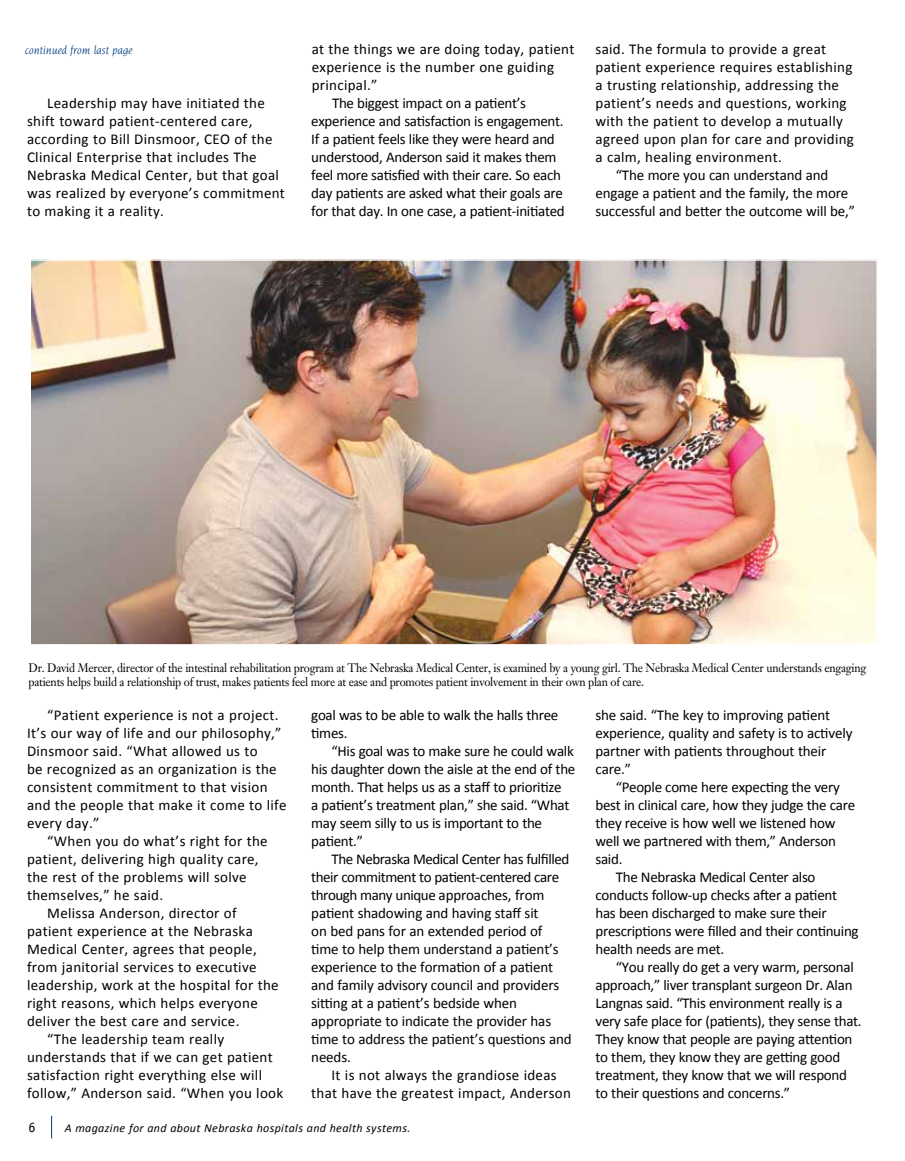
<style>
.page{position:relative;width:905px;height:1161px;background:#fff}
.page>*{position:absolute;margin:0;border:0;box-sizing:border-box;transform-origin:0 0}
.t1{font:15px/18px "Calibri";letter-spacing:-.01em;color:#000}
.t2{font:15px/18px "Calibri";letter-spacing:.02em;color:#000}
.t3{font:14.25px "Officina Sans";color:#000}
.t4{font:12.15px/14.5px "Janson Text";letter-spacing:-.02em;color:#000;scale:.93 1}
.t5{font:italic 12px "Calibri";letter-spacing:.03em;color:#000}
.t6{font:italic 12px "Novarese";color:#003e7e}
</style>
<div class="page">
<svg style="left:51px;top:1116px;width:1px;height:22px"></svg>
<img style="left:32px;top:262px;width:843px;height:381px">
<div style="left:29px;top:259px;width:849px;height:387px;border:2px solid #fff"></div>
<p class="t6" style="left:25px;top:44px;width:109px">continued from last page</p>
<p class="t2" style="left:27px;top:94px;width:259px;text-indent:20px">Leadership may have initiated the shift toward patient-centered care, according to Bill Dinsmoor, CEO of the Clinical Enterprise that includes The Nebraska Medical Center, but that goal was realized by everyone’s commitment to making it a reality.</p>
<p class="t2" style="left:312px;top:40px;width:264px">at the things we are doing today, patient</p>
<p class="t2" style="left:312px;top:58px;width:244px">experience is the number one guiding</p>
<p class="t2" style="left:312px;top:76px;width:67px">principal.”</p>
<p class="t1" style="left:332px;top:94px;width:196px">The biggest impact on a patient’s</p>
<p class="t1" style="left:311px;top:112px;width:254px">experience and satisfaction is engagement.</p>
<p class="t1" style="left:311px;top:130px;width:245px">If a patient feels like they were heard and</p>
<p class="t1" style="left:311px;top:148px;width:247px">understood, Anderson said it makes them</p>
<p class="t1" style="left:311px;top:166px;width:251px">feel more satisfied with their care. So each</p>
<p class="t1" style="left:311px;top:184px;width:253px">day patients are asked what their goals are</p>
<p class="t1" style="left:311px;top:202px;width:255px">for that day. In one case, a patient-initiated</p>
<p class="t2" style="left:595px;top:40px;width:232px">said. The formula to provide a great</p>
<p class="t2" style="left:595px;top:58px;width:258px">patient experience requires establishing</p>
<p class="t2" style="left:595px;top:76px;width:245px">a trusting relationship, addressing the</p>
<p class="t2" style="left:595px;top:94px;width:253px">patient’s needs and questions, working</p>
<p class="t2" style="left:595px;top:112px;width:249px">with the patient to develop a mutually</p>
<p class="t2" style="left:595px;top:130px;width:260px">agreed upon plan for care and providing</p>
<p class="t2" style="left:595px;top:148px;width:188px">a calm, healing environment.</p>
<p class="t1" style="left:615px;top:166px;width:214px">“The more you can understand and</p>
<p class="t1" style="left:595px;top:184px;width:254px">engage a patient and the family, the more</p>
<p class="t1" style="left:595px;top:202px;width:261px">successful and better the outcome will be,”</p>
<p class="t4" style="left:28px;top:660px;width:902px">Dr. David Mercer, director of the intestinal rehabilitation program at The Nebraska Medical Center, is examined by a young girl. The Nebraska Medical Center understands engaging patients helps build a relationship of trust, makes patients feel more at ease and promotes patient involvement in their own plan of care.</p>
<p class="t2" style="left:27px;top:706px;width:261px;text-indent:20px">“Patient experience is not a project.<br>It’s our way of life and our philosophy,” Dinsmoor said. “What allowed us to<br>be recognized as an organization is the consistent commitment to that vision and the people that make it come to life every day.”</p>
<p class="t2" style="left:47px;top:832px;width:222px">“When you do what’s right for the</p>
<p class="t2" style="left:27px;top:850px;width:233px">patient, delivering high quality care,</p>
<p class="t2" style="left:27px;top:868px;width:221px">the rest of the problems will solve</p>
<p class="t2" style="left:27px;top:886px;width:138px">themselves,” he said.</p>
<p class="t2" style="left:47px;top:904px;width:191px">Melissa Anderson, director of</p>
<p class="t2" style="left:27px;top:922px;width:227px">patient experience at the Nebraska</p>
<p class="t2" style="left:27px;top:940px;width:231px">Medical Center, agrees that people,</p>
<p class="t2" style="left:27px;top:958px;width:231px">from janitorial services to executive</p>
<p class="t2" style="left:27px;top:976px;width:253px">leadership, work at the hospital for the</p>
<p class="t2" style="left:27px;top:994px;width:232px">right reasons, which helps everyone</p>
<p class="t2" style="left:27px;top:1012px;width:214px">deliver the best care and service.</p>
<p class="t2" style="left:47px;top:1030px;width:178px">“The leadership team really</p>
<p class="t2" style="left:27px;top:1048px;width:247px">understands that if we can get patient</p>
<p class="t2" style="left:27px;top:1066px;width:236px">satisfaction right everything else will</p>
<p class="t2" style="left:27px;top:1084px;width:258px">follow,” Anderson said. “When you look</p>
<p class="t1" style="left:311px;top:706px;width:248px">goal was to be able to walk the halls three times.</p>
<p class="t1" style="left:311px;top:742px;width:265px;text-indent:20px">“His goal was to make sure he could walk his daughter down the aisle at the end of the month. That helps us as a staff to prioritize<br>a patient’s treatment plan,” she said. “What may seem silly to us is important to the patient.”</p>
<p class="t1" style="left:311px;top:850px;width:262px;text-indent:20px">The Nebraska Medical Center has fulfilled their commitment to patient-centered care through many unique approaches, from patient shadowing and having staff sit<br>on bed pans for an extended period of time to help them understand a patient’s experience to the formation of a patient and family advisory council and providers sitting at a patient’s bedside when appropriate to indicate the provider has time to address the patient’s questions and needs.</p>
<p class="t2" style="left:311px;top:1066px;width:261px;text-align:center">It is not always the grandiose ideas<br>that have the greatest impact, Anderson</p>
<p class="t3" style="left:28px;top:1119px;width:9px">6</p>
<p class="t5" style="left:65px;top:1119px;width:347px">A magazine for and about Nebraska hospitals and health systems.</p>
<p class="t1" style="left:595px;top:706px;width:258px">she said. “The key to improving patient experience, quality and safety is to actively partner with patients throughout their care.”</p>
<p class="t1" style="left:615px;top:778px;width:225px">“People come here expecting the very</p>
<p class="t1" style="left:595px;top:796px;width:261px">best in clinical care, how they judge the care</p>
<p class="t1" style="left:595px;top:814px;width:241px">they receive is how well we listened how</p>
<p class="t1" style="left:595px;top:832px;width:242px">well we partnered with them,” Anderson</p>
<p class="t1" style="left:595px;top:850px;width:28px">said.</p>
<p class="t1" style="left:615px;top:868px;width:201px">The Nebraska Medical Center also</p>
<p class="t1" style="left:595px;top:886px;width:243px">conducts follow-up checks after a patient</p>
<p class="t1" style="left:595px;top:904px;width:233px">has been discharged to make sure their</p>
<p class="t1" style="left:595px;top:922px;width:265px">prescriptions were filled and their continuing</p>
<p class="t1" style="left:595px;top:940px;width:130px">health needs are met.</p>
<p class="t1" style="left:615px;top:958px;width:239px">“You really do get a very warm, personal</p>
<p class="t1" style="left:595px;top:976px;width:258px">approach,” liver transplant surgeon Dr. Alan</p>
<p class="t1" style="left:595px;top:994px;width:249px">Langnas said. “This environment really is a</p>
<p class="t1" style="left:595px;top:1012px;width:268px">very safe place for (patients), they sense that.</p>
<p class="t1" style="left:595px;top:1030px;width:258px">They know that people are paying attention</p>
<p class="t1" style="left:595px;top:1048px;width:246px">to them, they know they are getting good</p>
<p class="t1" style="left:595px;top:1066px;width:253px">treatment, they know that we will respond</p>
<p class="t1" style="left:595px;top:1084px;width:196px">to their questions and concerns.”</p>
</div>
